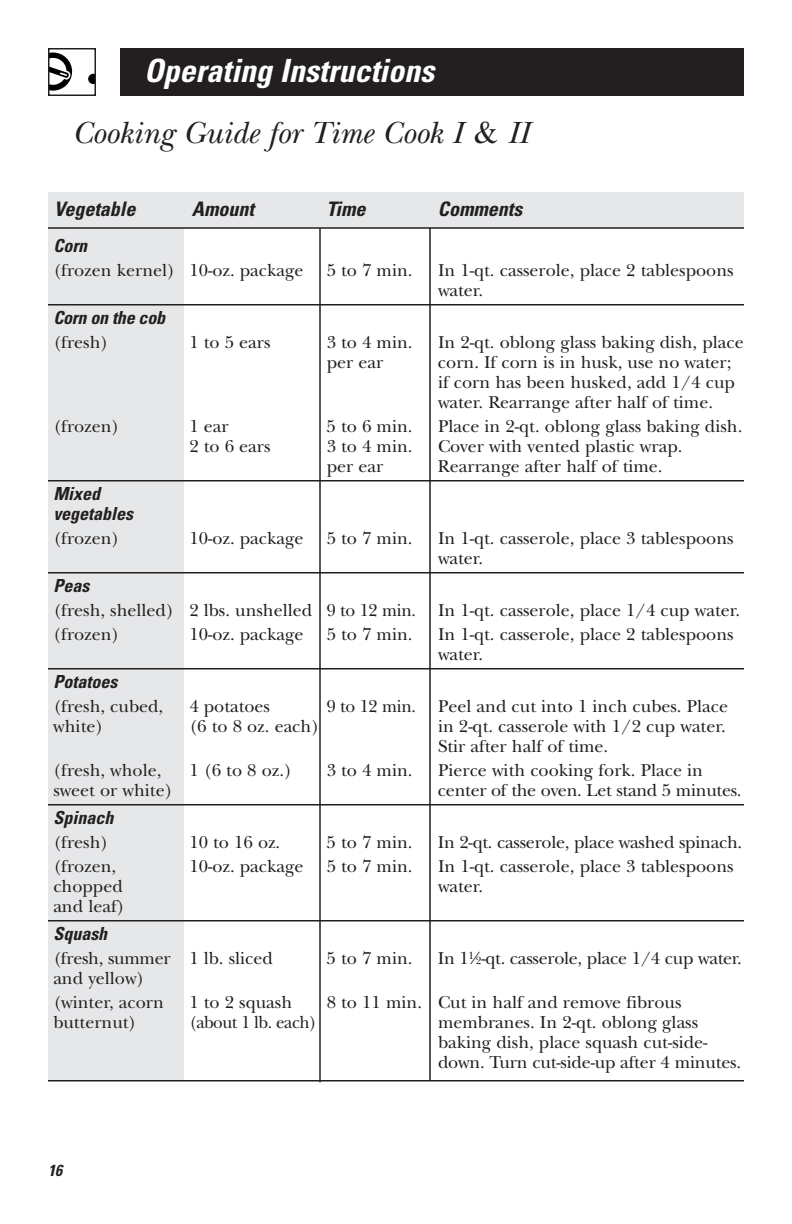
<style>
.page{position:relative;width:792px;height:1224px;background:#fff}
.page>*{position:absolute;margin:0;border:0;box-sizing:border-box;transform-origin:0 0}
.t1{font:italic 32px "New Baskerville";color:#231f20}
.t2{font:italic 700 condensed 32px "Univers";color:#fff}
.t3{font:italic 700 condensed 20px "Univers";color:#231f20}
.t4{font:18px/20px "New Baskerville";color:#231f20}
.t5{font:italic 700 condensed 18px/20px "Univers";color:#231f20}
.t6{font:18px "New Baskerville";letter-spacing:-.025em;color:#231f20;scale:.95 1}
.t7{font:italic 700 condensed 16px "Univers";color:#231f20}
.s1{font-size:10.8px}
</style>
<div class="page">
<div style="left:48px;top:216px;width:136px;height:865px;background:#e6e7e9"></div>
<div style="left:48px;top:192px;width:696px;height:36px;background:#e6e7e9"></div>
<hr style="left:48px;top:304px;width:696px;height:2px;background:#231f20">
<hr style="left:48px;top:480px;width:696px;height:2px;background:#231f20">
<hr style="left:48px;top:572px;width:696px;height:2px;background:#231f20">
<hr style="left:48px;top:668px;width:696px;height:2px;background:#231f20">
<hr style="left:48px;top:804px;width:696px;height:2px;background:#231f20">
<hr style="left:48px;top:920px;width:696px;height:2px;background:#231f20">
<hr style="left:48px;top:1080px;width:696px;height:2px;background:#231f20">
<hr style="left:319px;top:228px;width:2px;height:854px;background:#231f20">
<hr style="left:429px;top:228px;width:2px;height:852px;background:#231f20">
<hr style="left:48px;top:227px;width:696px;height:2px;background:#231f20">
<div style="left:120px;top:48px;width:624px;height:48px;background:#231f20"></div>
<svg style="left:88px;top:74px;width:5px;height:10px"></svg>
<svg style="left:51px;top:52px;width:21px;height:39px"></svg>
<div style="left:48px;top:48px;width:48px;height:48px;border:2px solid #231f20"></div>
<h1 class="t2" style="left:144px;top:59px;width:298px">Operating Instructions</h1>
<h1 class="t1" style="left:72px;top:122px;width:392px">Cooking Guide for Time Cook I</h1>
<h1 class="t1" style="left:507px;top:122px;width:23px">II</h1>
<p class="t3" style="left:54px;top:202px;width:87px">Vegetable</p>
<p class="t3" style="left:192px;top:202px;width:68px">Amount</p>
<p class="t3" style="left:327px;top:202px;width:44px">Time</p>
<p class="t3" style="left:438px;top:202px;width:90px">Comments</p>
<p class="t5" style="left:53px;top:237px;width:39px">Corn</p>
<p class="t4" style="left:53px;top:262px;width:252px">(frozen kernel) 10-oz. package</p>
<p class="t4" style="left:327px;top:262px;width:87px">5 to 7 min.</p>
<p class="t4" style="left:438px;top:262px;width:297px">In 1-qt. casserole, place 2 tablespoons water.</p>
<p class="t5" style="left:53px;top:309px;width:117px">Corn on the cob</p>
<p class="t4" style="left:53px;top:334px;width:57px">(fresh)</p>
<p class="t4" style="left:189px;top:334px;width:83px">1 to 5 ears</p>
<p class="t4" style="left:327px;top:334px;width:87px">3 to 4 min.</p>
<p class="t4" style="left:438px;top:334px;width:307px">In 2-qt. oblong glass baking dish, place</p>
<p class="t4" style="left:327px;top:354px;width:58px">per ear</p>
<p class="t4" style="left:438px;top:354px;width:298px">corn. If corn is in husk, use no water; if corn has been husked, add 1/4 cup water. Rearrange after half of time.</p>
<p class="t4" style="left:53px;top:418px;width:68px">(frozen)</p>
<p class="t4" style="left:189px;top:418px;width:41px">1 ear</p>
<p class="t4" style="left:327px;top:418px;width:87px">5 to 6 min.</p>
<p class="t4" style="left:438px;top:418px;width:306px">Place in 2-qt. oblong glass baking dish.</p>
<p class="t4" style="left:189px;top:438px;width:83px">2 to 6 ears</p>
<p class="t4" style="left:327px;top:438px;width:87px">3 to 4 min.</p>
<p class="t4" style="left:438px;top:438px;width:246px">Cover with vented plastic wrap.</p>
<p class="t4" style="left:327px;top:458px;width:58px">per ear</p>
<p class="t4" style="left:438px;top:458px;width:226px">Rearrange after half of time.</p>
<p class="t5" style="left:53px;top:485px;width:85px">Mixed vegetables</p>
<p class="t4" style="left:53px;top:530px;width:68px">(frozen)</p>
<p class="t4" style="left:189px;top:530px;width:116px">10-oz. package</p>
<p class="t4" style="left:327px;top:530px;width:87px">5 to 7 min.</p>
<p class="t4" style="left:438px;top:530px;width:297px">In 1-qt. casserole, place 3 tablespoons water.</p>
<p class="t5" style="left:53px;top:577px;width:41px">Peas</p>
<p class="t4" style="left:53px;top:600px;width:688px;line-height:24px">(fresh, shelled) 2 lbs. unshelled 9 to 12 min. In 1-qt. casserole, place 1/4 cup water. (frozen)</p>
<p class="t4" style="left:189px;top:626px;width:116px">10-oz. package</p>
<p class="t4" style="left:327px;top:626px;width:87px">5 to 7 min.</p>
<p class="t4" style="left:438px;top:626px;width:297px">In 1-qt. casserole, place 2 tablespoons water.</p>
<p class="t5" style="left:53px;top:673px;width:69px">Potatoes</p>
<p class="t4" style="left:53px;top:698px;width:111px">(fresh, cubed,</p>
<p class="t4" style="left:189px;top:698px;width:82px">4 potatoes</p>
<p class="t4" style="left:327px;top:698px;width:403px">9 to 12 min. Peel and cut into 1 inch cubes. Place</p>
<p class="t4" style="left:53px;top:718px;width:52px">white)</p>
<p class="t4" style="left:189px;top:718px;width:131px">(6 to 8 oz. each)</p>
<p class="t4" style="left:438px;top:718px;width:289px">in 2-qt. casserole with 1/2 cup water.<br>Stir after half of time.</p>
<p class="t4" style="left:53px;top:762px;width:110px">(fresh, whole,</p>
<p class="t4" style="left:189px;top:762px;width:104px">1 (6 to 8 oz.)</p>
<p class="t4" style="left:327px;top:762px;width:87px">3 to 4 min.</p>
<p class="t4" style="left:438px;top:762px;width:267px">Pierce with cooking fork. Place in</p>
<p class="t4" style="left:53px;top:782px;width:121px">sweet or white)</p>
<p class="t4" style="left:438px;top:782px;width:305px">center of the oven. Let stand 5 minutes.</p>
<p class="t5" style="left:53px;top:809px;width:65px">Spinach</p>
<p class="t4" style="left:53px;top:834px;width:57px">(fresh)</p>
<p class="t4" style="left:189px;top:834px;width:93px">10 to 16 oz.</p>
<p class="t4" style="left:327px;top:834px;width:87px">5 to 7 min.</p>
<p class="t4" style="left:438px;top:834px;width:306px">In 2-qt. casserole, place washed spinach.</p>
<p class="t4" style="left:53px;top:858px;width:64px">(frozen,</p>
<p class="t4" style="left:189px;top:858px;width:116px">10-oz. package</p>
<p class="t4" style="left:327px;top:858px;width:87px">5 to 7 min.</p>
<p class="t4" style="left:438px;top:858px;width:297px">In 1-qt. casserole, place 3 tablespoons</p>
<p class="t4" style="left:53px;top:878px;width:71px">chopped</p>
<p class="t4" style="left:438px;top:878px;width:47px">water.</p>
<p class="t4" style="left:53px;top:898px;width:73px">and leaf)</p>
<p class="t5" style="left:53px;top:925px;width:59px">Squash</p>
<p class="t4" style="left:53px;top:950px;width:221px">(fresh, summer 1 lb. sliced</p>
<p class="t4" style="left:327px;top:950px;width:87px">5 to 7 min.</p>
<p class="t4" style="left:438px;top:950px;width:305px">In 1<sup>1</sup>⁄<span class="s1">2</span>-qt. casserole, place 1/4 cup water.</p>
<p class="t4" style="left:53px;top:968px;width:112px;line-height:24px">and yellow) (winter, acorn</p>
<p class="t4" style="left:189px;top:994px;width:104px">1 to 2 squash</p>
<p class="t4" style="left:327px;top:994px;width:356px">8 to 11 min. Cut in half and remove fibrous</p>
<p class="t4" style="left:53px;top:1014px;width:85px">butternut)</p>
<p class="t6" style="left:189px;top:1016px;width:136px">(about 1 lb. each)</p>
<p class="t4" style="left:438px;top:1014px;width:305px">membranes. In 2-qt. oblong glass baking dish, place squash cut-side&shy;down. Turn cut-side-up after 4 minutes.</p>
<p class="t7" style="left:48px;top:1164px;width:19px">16</p>
</div>
